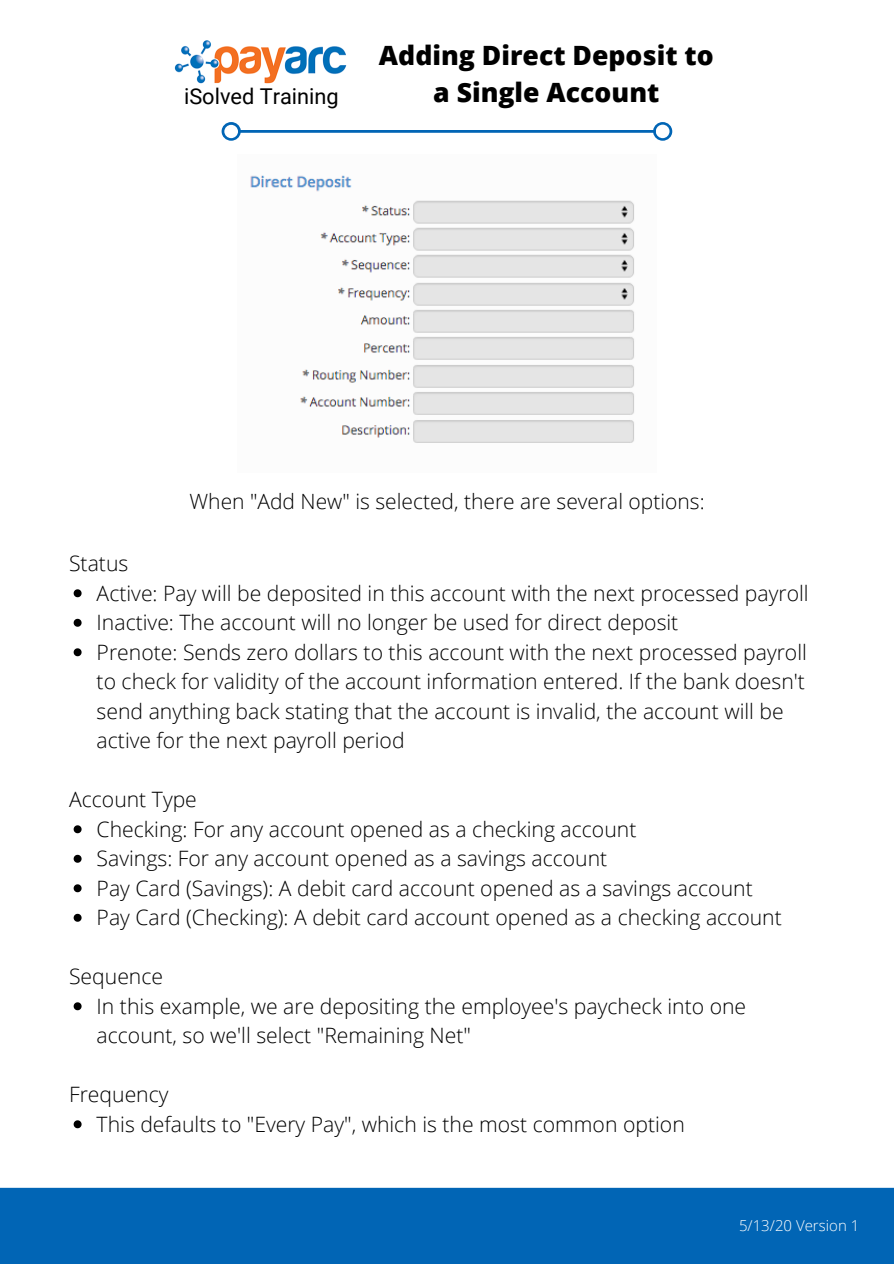
<style>
.page{position:relative;width:894px;height:1264px;background:#fff}
.page>*{position:absolute;margin:0;border:0;box-sizing:border-box;transform-origin:0 0}
.t1{font:800 26.55px/36.9px "Open Sans";color:#000;text-align:center}
.t2{font:21.75px "Roboto";color:#000}
.t3{font:300 21.15px/29.5px "Open Sans";color:#000}
.t4{font:300 21px "Open Sans";color:#000}
.t5{font:300 15px "Open Sans";color:#fff}
</style>
<div class="page">
<img style="left:175px;top:40px;width:172px;height:44px">
<svg style="left:74px;top:589px;width:8px;height:8px"></svg>
<svg style="left:74px;top:619px;width:8px;height:7px"></svg>
<svg style="left:74px;top:648px;width:8px;height:8px"></svg>
<svg style="left:74px;top:825px;width:8px;height:8px"></svg>
<svg style="left:74px;top:854px;width:8px;height:8px"></svg>
<svg style="left:74px;top:884px;width:8px;height:8px"></svg>
<svg style="left:74px;top:913px;width:8px;height:8px"></svg>
<svg style="left:74px;top:1002px;width:8px;height:8px"></svg>
<svg style="left:74px;top:1120px;width:8px;height:8px"></svg>
<img style="left:250px;top:175px;width:384px;height:268px">
<svg style="left:221px;top:122px;width:451px;height:19px"></svg>
<div style="left:0;top:1187px;width:893px;height:76px;background:#0165b5"></div>
<p class="t2" style="left:184px;top:84px;width:156px">iSolved Training</p>
<p class="t1" style="left:379px;top:37px;width:336px">Adding Direct Deposit to a Single Account</p>
<p class="t3" style="left:69px;top:548px;width:61px">Status</p>
<p class="t4" style="left:189px;top:486px;width:516px">When "Add New" is selected, there are several options:</p>
<p class="t3" style="left:97px;top:577px;width:713px">Active: Pay will be deposited in this account with the next processed payroll Inactive: The account will no longer be used for direct deposit<br>Prenote: Sends zero dollars to this account with the next processed payroll to check for validity of the account information entered. If the bank doesn't send anything back stating that the account is invalid, the account will be active for the next payroll period</p>
<p class="t3" style="left:69px;top:784px;width:129px">Account Type</p>
<p class="t3" style="left:97px;top:813px;width:686px">Checking: For any account opened as a checking account<br>Savings: For any account opened as a savings account<br>Pay Card (Savings): A debit card account opened as a savings account Pay Card (Checking): A debit card account opened as a checking account</p>
<p class="t3" style="left:69px;top:961px;width:95px">Sequence</p>
<p class="t3" style="left:97px;top:990px;width:651px">In this example, we are depositing the employee's paycheck into one account, so we'll select "Remaining Net"</p>
<p class="t3" style="left:69px;top:1079px;width:101px">Frequency</p>
<p class="t3" style="left:97px;top:1108px;width:589px">This defaults to "Every Pay", which is the most common option</p>
<p class="t5" style="left:738px;top:1215px;width:122px">5/13/20 Version 1</p>
</div>
